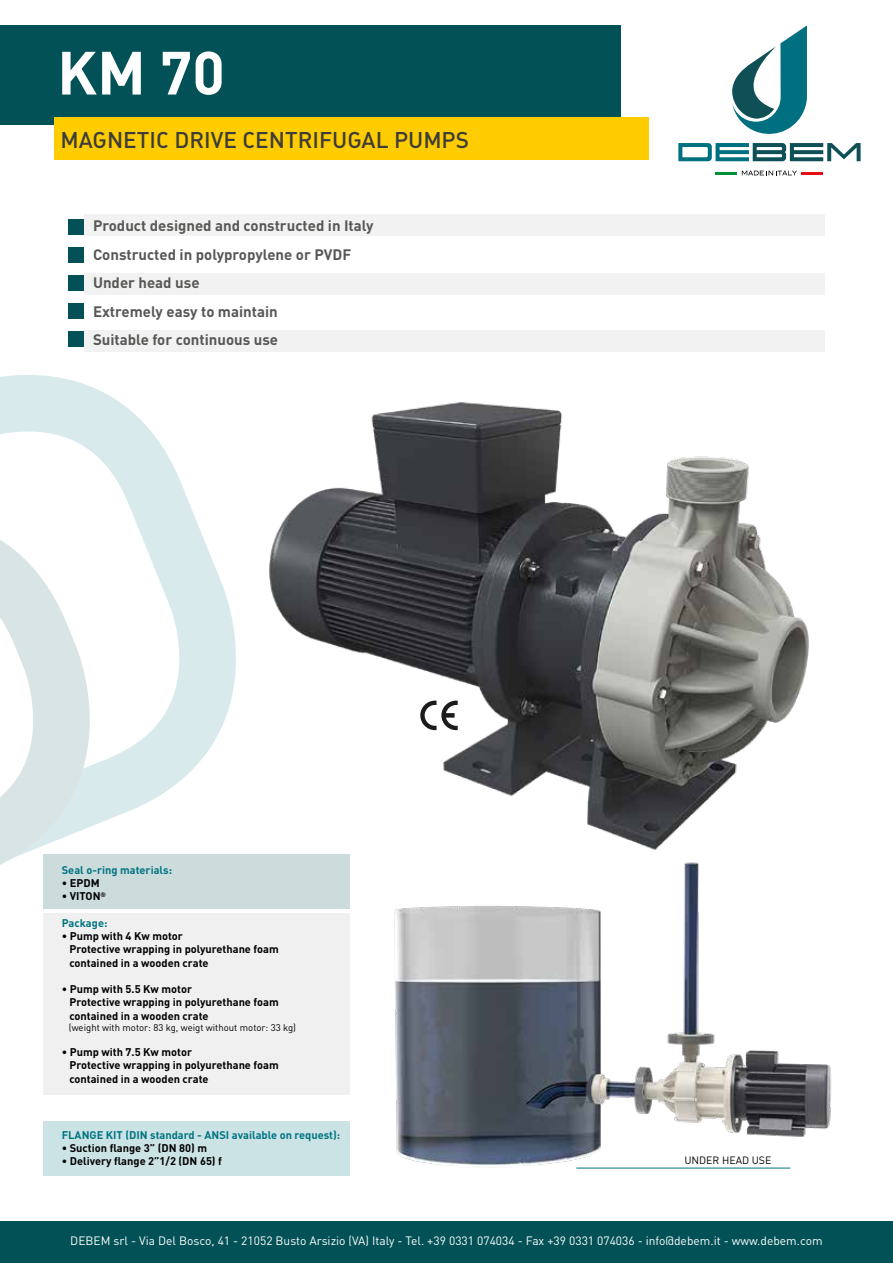
<style>
.page{position:relative;width:893px;height:1263px;background:#fff}
.page>*{position:absolute;margin:0;border:0;box-sizing:border-box;transform-origin:0 0}
.t1{font:700 60px "DIN";color:#fff}
.t2{font:22.5px "DIN Medium Alternate";color:#3c3c3b}
.t3{font:700 15px/28.5px "DIN";color:#575756}
.t4{font:12px "DIN";color:#fff}
.t5{font:700 11.1px/13.2px "DIN";color:#000}
.t6{font:700 11.1px "DIN";color:#007481}
.t7{font:10.5px "DIN";color:#000}
.t8{font:9.6px "DIN";color:#000}
</style>
<div class="page">
<svg style="left:0;top:351px;width:271px;height:504px"></svg>
<svg style="left:0;top:481px;width:124px;height:503px"></svg>
<div style="left:0;top:25px;width:621px;height:100px;background:#025157"></div>
<div style="left:54px;top:117px;width:594px;height:43px;background:#fc0"></div>
<hr style="left:715px;top:172px;width:22px;height:3px;background:#008e37">
<hr style="left:801px;top:172px;width:22px;height:3px;background:#e30f15">
<svg style="left:742px;top:171px;width:55px;height:4px"></svg>
<svg style="left:678px;top:25px;width:183px;height:136px"></svg>
<div style="left:84px;top:214px;width:741px;height:22px;background:#f2f2f2"></div>
<div style="left:84px;top:273px;width:741px;height:21px;background:#f2f2f2"></div>
<div style="left:84px;top:330px;width:741px;height:21px;background:#f2f2f2"></div>
<div style="left:68px;top:219px;width:16px;height:16px;background:#025157"></div>
<div style="left:68px;top:247px;width:16px;height:16px;background:#025157"></div>
<div style="left:68px;top:275px;width:16px;height:16px;background:#025157"></div>
<div style="left:68px;top:303px;width:16px;height:16px;background:#025157"></div>
<div style="left:68px;top:331px;width:16px;height:16px;background:#025157"></div>
<img style="left:242px;top:398px;width:567px;height:457px">
<div style="left:0;top:1221px;width:893px;height:42px;background:#025157"></div>
<div style="left:44px;top:855px;width:306px;height:54px;background:#ccdcdd"></div>
<div style="left:44px;top:1121px;width:306px;height:55px;background:#cce3e6"></div>
<div style="left:44px;top:913px;width:306px;height:182px;background:#f0f0f0"></div>
<img style="left:394px;top:862px;width:438px;height:307px">
<hr style="left:576px;top:1168px;width:214px;height:1px;background:#007481">
<svg style="left:420px;top:701px;width:38px;height:29px"></svg>
<h1 class="t1" style="left:57px;top:34px;width:169px">KM 70</h1>
<h2 class="t2" style="left:60px;top:126px;width:410px">MAGNETIC DRIVE CENTRIFUGAL PUMPS</h2>
<h3 class="t3" style="left:93px;top:211px;width:282px">Product designed and constructed in Italy<br>Constructed in polypropylene or PVDF<br>Under head use<br>Extremely easy to maintain<br>Suitable for continuous use</h3>
<p class="t6" style="left:62px;top:862px;width:112px">Seal o-ring materials:</p>
<p class="t5" style="left:62px;top:876px;width:39px">• EPDM</p>
<p class="t5" style="left:62px;top:889px;width:46px">• VITON<sup>®</sup></p>
<p class="t6" style="left:62px;top:915px;width:47px">Package:</p>
<p class="t5" style="left:69px;top:929px;width:211px;text-indent:-8px">• Pump with 4 Kw motor<br>Protective wrapping in polyurethane foam contained in a wooden crate</p>
<p class="t5" style="left:69px;top:982px;width:211px;text-indent:-8px">• Pump with 5.5 Kw motor<br>Protective wrapping in polyurethane foam contained in a wooden crate</p>
<p class="t8" style="left:69px;top:1022px;width:229px">(weight with motor: 83 kg, weigt without motor: 33 kg)</p>
<p class="t5" style="left:69px;top:1045px;width:211px;text-indent:-8px">• Pump with 7.5 Kw motor<br>Protective wrapping in polyurethane foam contained in a wooden crate</p>
<p class="t6" style="left:62px;top:1127px;width:280px">FLANGE KIT (DIN standard - ANSI available on request):</p>
<p class="t5" style="left:62px;top:1141px;width:147px">• Suction flange 3” (DN 80) m</p>
<p class="t5" style="left:62px;top:1154px;width:162px">• Delivery flange 2”1/2 (DN 65) f</p>
<p class="t7" style="left:684px;top:1154px;width:89px">UNDER HEAD USE</p>
<p class="t4" style="left:70px;top:1233px;width:754px">DEBEM srl - Via Del Bosco, 41 - 21052 Busto Arsizio (VA) Italy - Tel. +39 0331 074034 - Fax +39 0331 074036 - info@debem.it - www.debem.com</p>
</div>
